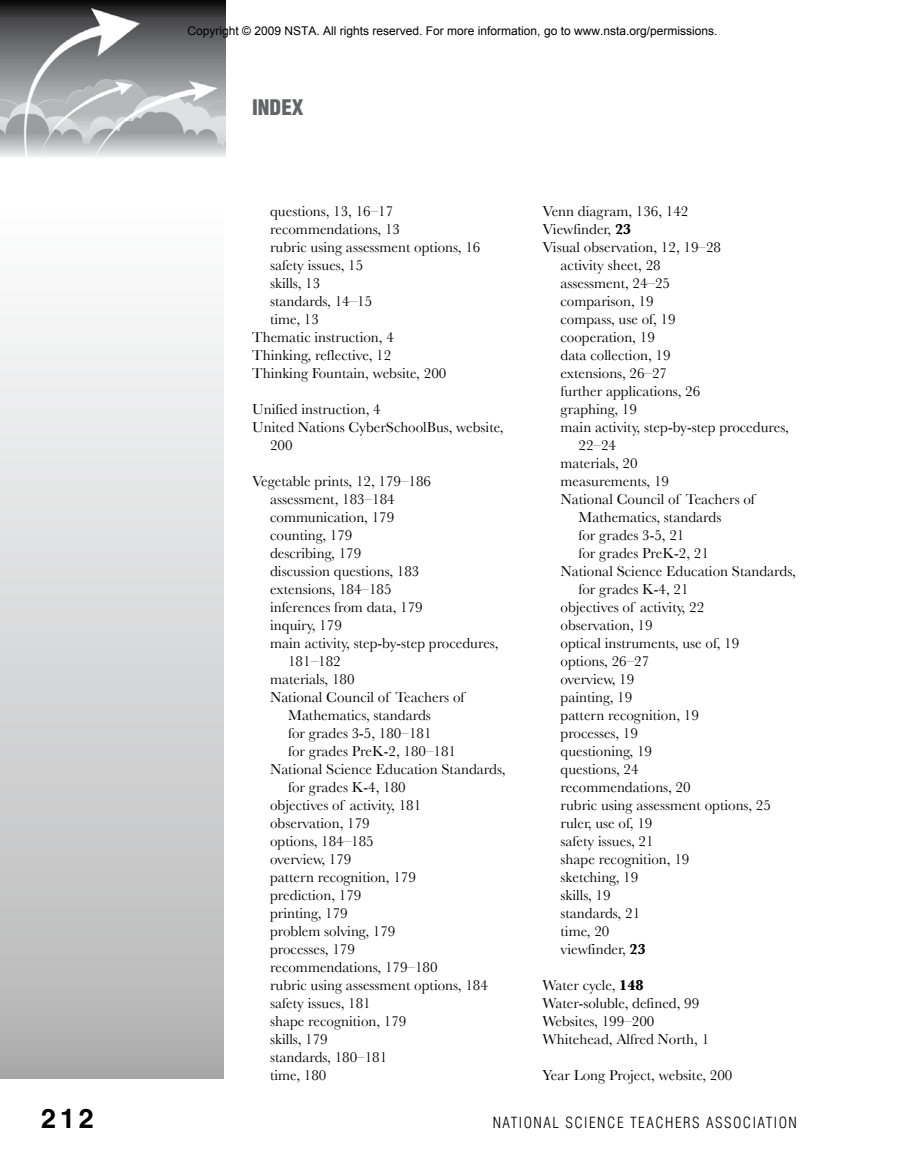
<style>
.page{position:relative;width:905px;height:1175px;background:#fff}
.page>*{position:absolute;margin:0;border:0;box-sizing:border-box;transform-origin:0 0}
.t1{font:700 27px "Helvetica";color:#000}
.t2{font:900 condensed 21px "Helvetica";color:#636467}
.t3{font:15px/18px "Baskerville";color:#000}
.t4{font:300 condensed 15px "Helvetica";letter-spacing:.1em;color:#000}
.t5{font:12px "Arial";color:#000}
.s1{font-weight:700}
</style>
<div class="page">
<div style="left:0;top:204px;width:224px;height:874px;background:linear-gradient(to bottom,#feffff,#b3b3b4)"></div>
<img style="left:0;top:0;width:225px;height:157px">
<p class="t5" style="left:187px;top:23px;width:531px">Copyright © 2009 NSTA. All rights reserved. For more information, go to www.nsta.org/permissions.</p>
<h2 class="t2" style="left:252px;top:94px;width:53px">InDEX</h2>
<p class="t3" style="left:270px;top:202px;width:124px">questions, 13, 16–17</p>
<p class="t3" style="left:270px;top:220px;width:131px">recommendations, 13</p>
<p class="t3" style="left:270px;top:238px;width:212px">rubric using assessment options, 16</p>
<p class="t3" style="left:270px;top:256px;width:95px">safety issues, 15</p>
<p class="t3" style="left:270px;top:274px;width:52px">skills, 13</p>
<p class="t3" style="left:270px;top:292px;width:104px">standards, 14–15</p>
<p class="t3" style="left:270px;top:310px;width:50px">time, 13</p>
<p class="t3" style="left:252px;top:328px;width:143px">Thematic instruction, 4</p>
<p class="t3" style="left:252px;top:346px;width:141px">Thinking, reflective, 12</p>
<p class="t3" style="left:252px;top:364px;width:196px">Thinking Fountain, website, 200</p>
<p class="t3" style="left:252px;top:400px;width:130px">Unified instruction, 4</p>
<p class="t3" style="left:252px;top:418px;width:253px">United Nations CyberSchoolBus, website,</p>
<p class="t3" style="left:270px;top:436px;width:24px">200</p>
<p class="t3" style="left:252px;top:472px;width:180px">Vegetable prints, 12, 179–186</p>
<p class="t3" style="left:270px;top:490px;width:126px">assessment, 183–184</p>
<p class="t3" style="left:270px;top:508px;width:126px">communication, 179</p>
<p class="t3" style="left:270px;top:526px;width:84px">counting, 179</p>
<p class="t3" style="left:270px;top:544px;width:93px">describing, 179</p>
<p class="t3" style="left:270px;top:562px;width:151px">discussion questions, 183</p>
<p class="t3" style="left:270px;top:580px;width:123px">extensions, 184–185</p>
<p class="t3" style="left:270px;top:598px;width:154px">inferences from data, 179</p>
<p class="t3" style="left:270px;top:616px;width:73px">inquiry, 179</p>
<p class="t3" style="left:270px;top:634px;width:230px">main activity, step-by-step procedures,</p>
<p class="t3" style="left:288px;top:652px;width:54px">181–182</p>
<p class="t3" style="left:270px;top:670px;width:86px">materials, 180</p>
<p class="t3" style="left:270px;top:688px;width:196px">National Council of Teachers of</p>
<p class="t3" style="left:288px;top:706px;width:144px">Mathematics, standards</p>
<p class="t3" style="left:288px;top:724px;width:145px">for grades 3-5, 180–181</p>
<p class="t3" style="left:288px;top:742px;width:169px">for grades PreK-2, 180–181</p>
<p class="t3" style="left:270px;top:760px;width:237px">National Science Education Standards,</p>
<p class="t3" style="left:288px;top:778px;width:119px">for grades K-4, 180</p>
<p class="t3" style="left:270px;top:796px;width:153px">objectives of activity, 181</p>
<p class="t3" style="left:270px;top:814px;width:101px">observation, 179</p>
<p class="t3" style="left:270px;top:832px;width:105px">options, 184–185</p>
<p class="t3" style="left:270px;top:850px;width:83px">overview, 179</p>
<p class="t3" style="left:270px;top:868px;width:147px">pattern recognition, 179</p>
<p class="t3" style="left:270px;top:886px;width:93px">prediction, 179</p>
<p class="t3" style="left:270px;top:904px;width:79px">printing, 179</p>
<p class="t3" style="left:270px;top:922px;width:127px">problem solving, 179</p>
<p class="t3" style="left:270px;top:940px;width:86px">processes, 179</p>
<p class="t3" style="left:270px;top:958px;width:169px">recommendations, 179–180</p>
<p class="t3" style="left:270px;top:976px;width:219px">rubric using assessment options, 184</p>
<p class="t3" style="left:270px;top:994px;width:102px">safety issues, 181</p>
<p class="t3" style="left:270px;top:1012px;width:138px">shape recognition, 179</p>
<p class="t3" style="left:270px;top:1030px;width:59px">skills, 179</p>
<p class="t3" style="left:270px;top:1048px;width:119px">standards, 180–181</p>
<p class="t3" style="left:270px;top:1066px;width:58px">time, 180</p>
<p class="t3" style="left:542px;top:202px;width:147px">Venn diagram, 136, 142</p>
<p class="t3" style="left:542px;top:220px;width:90px">Viewfinder, <span class="s1">23</span></p>
<p class="t3" style="left:542px;top:238px;width:180px">Visual observation, 12, 19–28</p>
<p class="t3" style="left:560px;top:256px;width:102px">activity sheet, 28</p>
<p class="t3" style="left:560px;top:274px;width:111px">assessment, 24–25</p>
<p class="t3" style="left:560px;top:292px;width:94px">comparison, 19</p>
<p class="t3" style="left:560px;top:310px;width:116px">compass, use of, 19</p>
<p class="t3" style="left:560px;top:328px;width:96px">cooperation, 19</p>
<p class="t3" style="left:560px;top:346px;width:112px">data collection, 19</p>
<p class="t3" style="left:560px;top:364px;width:108px">extensions, 26–27</p>
<p class="t3" style="left:560px;top:382px;width:141px">further applications, 26</p>
<p class="t3" style="left:560px;top:400px;width:78px">graphing, 19</p>
<p class="t3" style="left:560px;top:418px;width:230px">main activity, step-by-step procedures,</p>
<p class="t3" style="left:578px;top:436px;width:39px">22–24</p>
<p class="t3" style="left:560px;top:454px;width:78px">materials, 20</p>
<p class="t3" style="left:560px;top:472px;width:110px">measurements, 19</p>
<p class="t3" style="left:560px;top:490px;width:196px">National Council of Teachers of</p>
<p class="t3" style="left:578px;top:508px;width:144px">Mathematics, standards</p>
<p class="t3" style="left:578px;top:526px;width:107px">for grades 3-5, 21</p>
<p class="t3" style="left:578px;top:544px;width:132px">for grades PreK-2, 21</p>
<p class="t3" style="left:560px;top:562px;width:237px">National Science Education Standards,</p>
<p class="t3" style="left:578px;top:580px;width:111px">for grades K-4, 21</p>
<p class="t3" style="left:560px;top:598px;width:145px">objectives of activity, 22</p>
<p class="t3" style="left:560px;top:616px;width:94px">observation, 19</p>
<p class="t3" style="left:560px;top:634px;width:180px">optical instruments, use of, 19</p>
<p class="t3" style="left:560px;top:652px;width:90px">options, 26–27</p>
<p class="t3" style="left:560px;top:670px;width:75px">overview, 19</p>
<p class="t3" style="left:560px;top:688px;width:73px">painting, 19</p>
<p class="t3" style="left:560px;top:706px;width:140px">pattern recognition, 19</p>
<p class="t3" style="left:560px;top:724px;width:79px">processes, 19</p>
<p class="t3" style="left:560px;top:742px;width:93px">questioning, 19</p>
<p class="t3" style="left:560px;top:760px;width:79px">questions, 24</p>
<p class="t3" style="left:560px;top:778px;width:131px">recommendations, 20</p>
<p class="t3" style="left:560px;top:796px;width:212px">rubric using assessment options, 25</p>
<p class="t3" style="left:560px;top:814px;width:93px">ruler, use of, 19</p>
<p class="t3" style="left:560px;top:832px;width:95px">safety issues, 21</p>
<p class="t3" style="left:560px;top:850px;width:130px">shape recognition, 19</p>
<p class="t3" style="left:560px;top:868px;width:79px">sketching, 19</p>
<p class="t3" style="left:560px;top:886px;width:52px">skills, 19</p>
<p class="t3" style="left:560px;top:904px;width:81px">standards, 21</p>
<p class="t3" style="left:560px;top:922px;width:50px">time, 20</p>
<p class="t3" style="left:560px;top:940px;width:87px">viewfinder, <span class="s1">23</span></p>
<p class="t3" style="left:542px;top:976px;width:168px">Water cycle, <span class="s1">148<br></span>Water-soluble, defined, 99<br>Websites, 199–200<br>Whitehead, Alfred North, 1</p>
<p class="t3" style="left:542px;top:1066px;width:191px">Year Long Project, website, 200</p>
<h1 class="t1" style="left:41px;top:1101px;width:54px">212</h1>
<p class="t4" style="left:492px;top:1113px;width:306px">NATIONAL SCIENCE TEACHERS ASSOCIATION</p>
</div>
